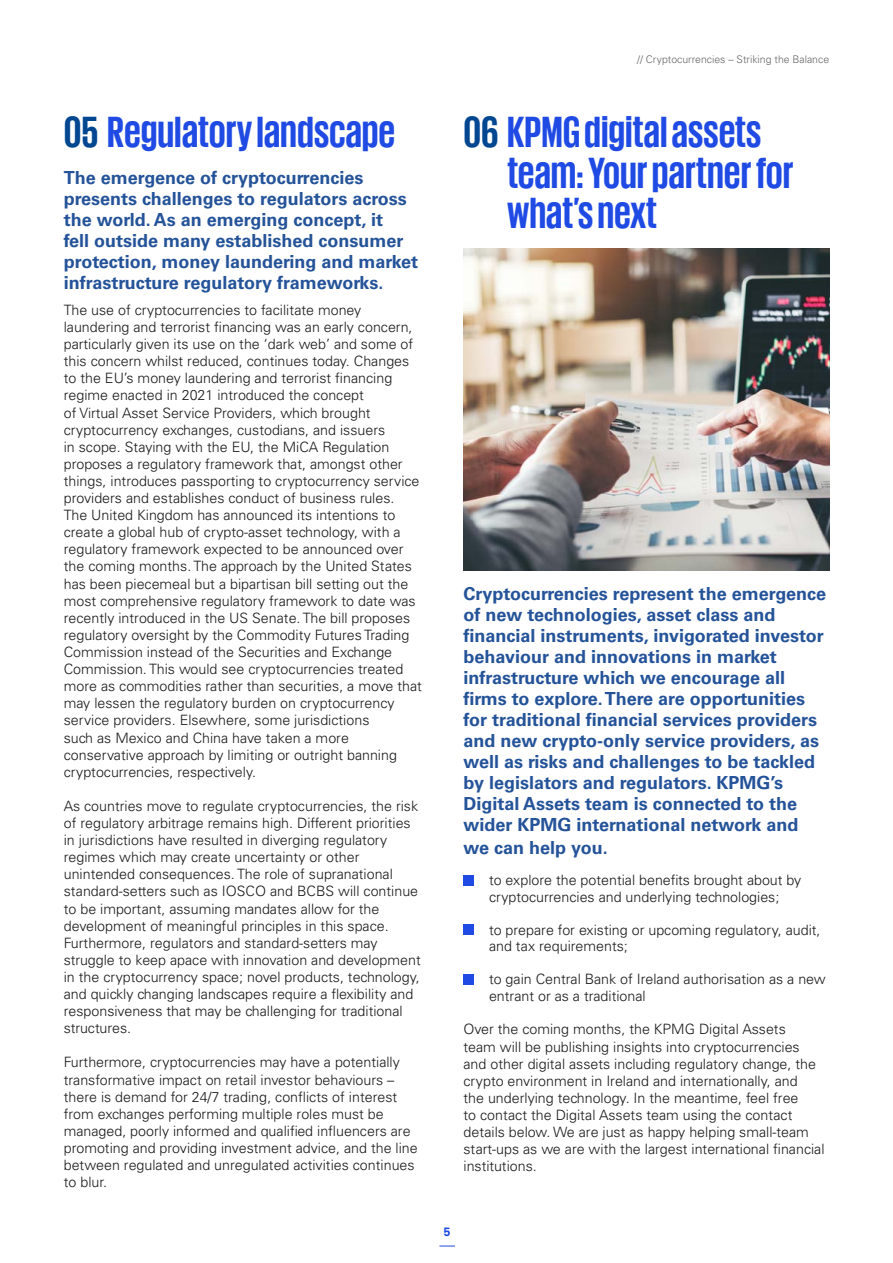
<style>
.page{position:relative;width:893px;height:1263px;background:#fff}
.page>*{position:absolute;margin:0;border:0;box-sizing:border-box;transform-origin:0 0}
.t1{font:700 45px/40.5px "KPMG";color:#1f4ae3}
.t2{font:700 18px/21.1px "Univers LT Std";color:#245399}
.t3{font:300 14.25px/17.1px "Univers LT Std";color:#1a1a1a}
.t4{font:700 12px "Universfor KPMG";color:#1f4ae3}
.t5{font:300 10.5px "Univers LT Std";color:#666}
.s1{color:#004690}
</style>
<div class="page">
<div style="left:463px;top:875px;width:11px;height:10px;background:#1f4ae3"></div>
<div style="left:463px;top:924px;width:11px;height:11px;background:#1f4ae3"></div>
<div style="left:463px;top:974px;width:11px;height:10px;background:#1f4ae3"></div>
<svg style="left:439px;top:1246px;width:16px;height:1px"></svg>
<img style="left:463px;top:249px;width:366px;height:321px">
<h1 class="t1" style="left:64px;top:111px;width:333px"><span class="s1">05</span> Regulatory landscape</h1>
<p class="t2" style="left:64px;top:167px;width:356px">The emergence of cryptocurrencies presents challenges to regulators across the world. As an emerging concept, it<br>fell outside many established consumer protection, money laundering and market infrastructure regulatory frameworks.</p>
<p class="t3" style="left:64px;top:301px;width:360px">The use of cryptocurrencies to facilitate money laundering and terrorist fnancing was an early concern, particularly given its use on the ‘dark web’ and some of this concern whilst reduced, continues today. Changes to the EU’s money laundering and terrorist fnancing regime enacted in 2021 introduced the concept<br>of Virtual Asset Service Providers, which brought cryptocurrency exchanges, custodians, and issuers<br>in scope. Staying with the EU, the MiCA Regulation proposes a regulatory framework that, amongst other things, introduces passporting to cryptocurrency service providers and establishes conduct of business rules.<br>The United Kingdom has announced its intentions to create a global hub of crypto-asset technology, with a regulatory framework expected to be announced over the coming months. The approach by the United States has been piecemeal but a bipartisan bill setting out the most comprehensive regulatory framework to date was recently introduced in the US Senate. The bill proposes regulatory oversight by the Commodity Futures Trading Commission instead of the Securities and Exchange Commission. This would see cryptocurrencies treated more as commodities rather than securities, a move that may lessen the regulatory burden on cryptocurrency service providers. Elsewhere, some jurisdictions<br>such as Mexico and China have taken a more conservative approach by limiting or outright banning cryptocurrencies, respectively.</p>
<p class="t3" style="left:64px;top:797px;width:358px">As countries move to regulate cryptocurrencies, the risk of regulatory arbitrage remains high. Different priorities in jurisdictions have resulted in diverging regulatory regimes which may create uncertainty or other unintended consequences. The role of supranational standard-setters such as IOSCO and BCBS will continue to be important, assuming mandates allow for the development of meaningful principles in this space.<br>Furthermore, regulators and standard-setters may struggle to keep apace with innovation and development in the cryptocurrency space; novel products, technology, and quickly changing landscapes require a fexibility and responsiveness that may be challenging for traditional structures.</p>
<p class="t3" style="left:64px;top:1054px;width:355px">Furthermore, cryptocurrencies may have a potentially transformative impact on retail investor behaviours – there is demand for 24/7 trading, conficts of interest from exchanges performing multiple roles must be managed, poorly informed and qualifed infuencers are promoting and providing investment advice, and the line between regulated and unregulated activities continues to blur.</p>
<p class="t5" style="left:637px;top:53px;width:194px">// Cryptocurrencies – Striking the Balance</p>
<h1 class="t1" style="left:507px;top:111px;width:288px;text-indent:-44px"><span class="s1">06</span> KPMG digital assets team: Your partner for what’s next</h1>
<p class="t2" style="left:463px;top:583px;width:364px">Cryptocurrencies represent the emergence of new technologies, asset class and fnancial instruments, invigorated investor behaviour and innovations in market infrastructure which we encourage all frms to explore.There are opportunities for traditional fnancial services providers and new crypto-only service providers, as well as risks and challenges to be tackled by legislators and regulators. KPMG’s Digital Assets team is connected to the wider KPMG international network and we can help you.</p>
<p class="t3" style="left:489px;top:872px;width:314px;line-height:16.5px">to explore the potential benefts brought about by cryptocurrencies and underlying technologies;</p>
<p class="t3" style="left:489px;top:921px;width:333px;line-height:16.5px">to prepare for existing or upcoming regulatory, audit, and tax requirements;</p>
<p class="t3" style="left:489px;top:971px;width:338px;line-height:16.5px">to gain Central Bank of Ireland authorisation as a new entrant or as a traditional</p>
<p class="t3" style="left:463px;top:1021px;width:363px">Over the coming months, the KPMG Digital Assets<br>team will be publishing insights into cryptocurrencies and other digital assets including regulatory change, the crypto environment in Ireland and internationally, and<br>the underlying technology. In the meantime, feel free<br>to contact the Digital Assets team using the contact details below. We are just as happy helping small-team start-ups as we are with the largest international fnancial institutions.</p>
<p class="t4" style="left:444px;top:1225px;width:8px">5</p>
</div>
